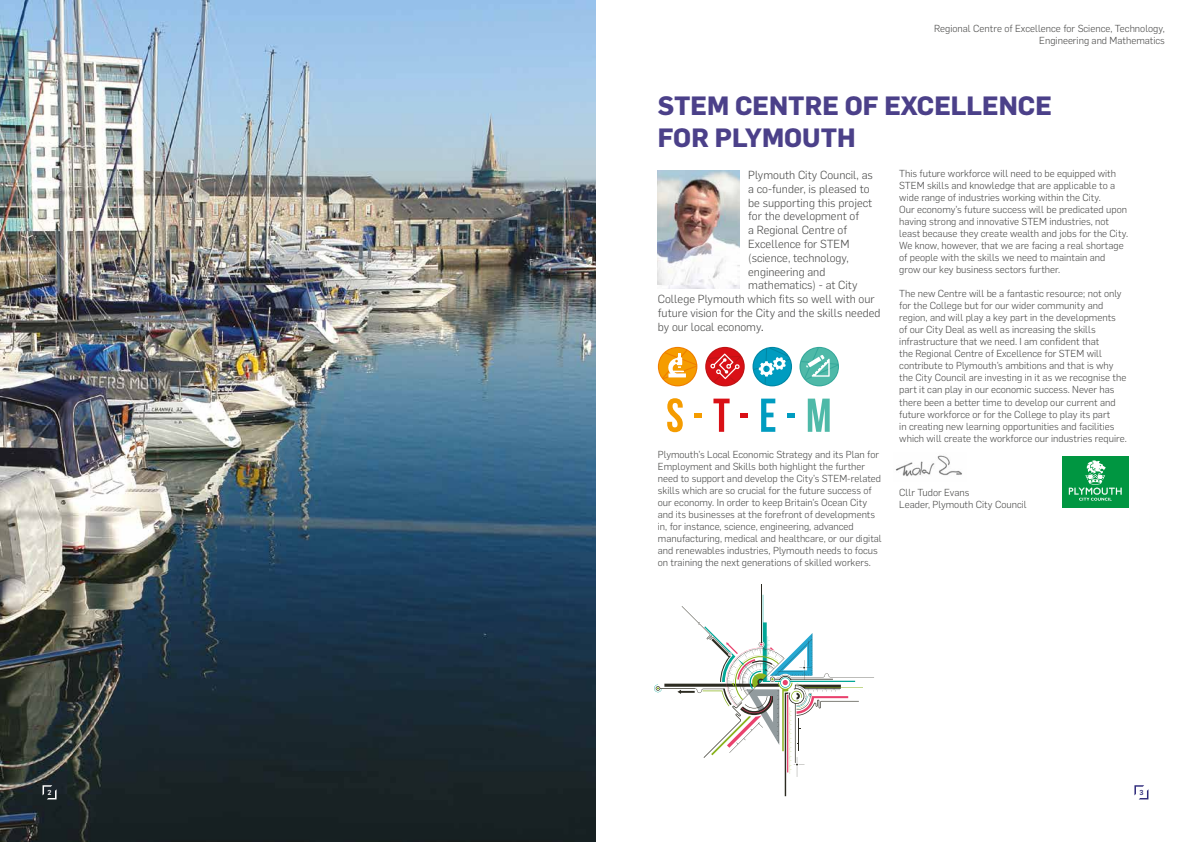
<style>
.page{position:relative;width:1191px;height:842px;background:#fff}
.page>*{position:absolute;margin:0;border:0;box-sizing:border-box;transform-origin:0 0}
.t1{font:700 26px/31.2px "Flama";color:#4b4089}
.t2{font:300 11.5px "Flama";color:#4a4a49}
.t3{font:300 10px/12px "Flama";color:#4a4a49}
.t4{font:500 7.1px "Flama";color:#fff}
.t5{font:500 7.1px "Flama";color:#2f2b7b}
.s1{color:#000}
</style>
<div class="page">
<hr style="left:761px;top:584px;width:1px;height:58px;background:#2c2b21">
<svg style="left:654px;top:595px;width:220px;height:201px"></svg>
<img style="left:0;top:0;width:595px;height:842px">
<img style="left:658px;top:171px;width:81px;height:117px">
<svg style="left:1134px;top:785px;width:14px;height:14px"></svg>
<svg style="left:658px;top:347px;width:39px;height:39px"></svg>
<svg style="left:659px;top:348px;width:37px;height:37px"></svg>
<svg style="left:705px;top:347px;width:39px;height:39px"></svg>
<svg style="left:706px;top:348px;width:37px;height:37px"></svg>
<svg style="left:752px;top:347px;width:40px;height:39px"></svg>
<svg style="left:753px;top:348px;width:38px;height:37px"></svg>
<svg style="left:799px;top:347px;width:40px;height:39px"></svg>
<svg style="left:799px;top:348px;width:39px;height:39px"></svg>
<svg style="left:667px;top:398px;width:16px;height:34px"></svg>
<svg style="left:713px;top:399px;width:16px;height:33px"></svg>
<svg style="left:761px;top:399px;width:14px;height:33px"></svg>
<svg style="left:807px;top:399px;width:22px;height:33px"></svg>
<svg style="left:694px;top:413px;width:7px;height:4px"></svg>
<svg style="left:740px;top:413px;width:8px;height:4px"></svg>
<svg style="left:787px;top:413px;width:8px;height:4px"></svg>
<svg style="left:43px;top:785px;width:14px;height:14px"></svg>
<img style="left:895px;top:455px;width:67px;height:22px">
<div style="left:1062px;top:456px;width:66px;height:52px;background:#009641"></div>
<svg style="left:1068px;top:460px;width:53px;height:41px"></svg>
<p class="t3" style="left:934px;top:22px;width:232px;text-align:right">Regional Centre of Excellence for Science, Technology,<br>Engineering and Mathematics</p>
<h1 class="t1" style="left:658px;top:89px;width:396px">STEM CENTRE OF EXCELLENCE<br>FOR PLYMOUTH</h1>
<p class="t2" style="left:748px;top:167px;width:126px">Plymouth City Council, as</p>
<p class="t2" style="left:748px;top:181px;width:123px">a co-funder, is pleased to</p>
<p class="t2" style="left:748px;top:195px;width:126px">be supporting this project</p>
<p class="t2" style="left:748px;top:208px;width:112px">for the development of</p>
<p class="t2" style="left:748px;top:222px;width:100px">a Regional Centre of</p>
<p class="t2" style="left:748px;top:236px;width:103px">Excellence for STEM</p>
<p class="t2" style="left:748px;top:250px;width:102px">(science, technology,</p>
<p class="t2" style="left:748px;top:264px;width:79px">engineering and</p>
<p class="t2" style="left:748px;top:277px;width:111px">mathematics) - at City</p>
<p class="t2" style="left:658px;top:291px;width:218px">College Plymouth which fits so well with our</p>
<p class="t2" style="left:658px;top:305px;width:224px">future vision for the City and the skills needed</p>
<p class="t2" style="left:658px;top:319px;width:107px">by our local economy<span class="s1">.</span></p>
<p class="t3" style="left:658px;top:448px;width:225px">Plymouth’s Local Economic Strategy and its Plan for Employment and Skills both highlight the further need to support and develop the City’s STEM-related skills which are so crucial for the future success of our economy. In order to keep Britain’s Ocean City and its businesses at the forefront of developments in, for instance, science, engineering, advanced manufacturing, medical and healthcare, or our digital and renewables industries, Plymouth needs to focus on training the next generations of skilled workers.</p>
<p class="t3" style="left:899px;top:167px;width:230px">This future workforce will need to be equipped with STEM skills and knowledge that are applicable to a wide range of industries working within the City.<br>Our economy’s future success will be predicated upon having strong and innovative STEM industries, not least because they create wealth and jobs for the City.<br>We know, however, that we are facing a real shortage of people with the skills we need to maintain and grow our key business sectors further.</p>
<p class="t3" style="left:899px;top:287px;width:229px">The new Centre will be a fantastic resource; not only for the College but for our wider community and region, and will play a key part in the developments<br>of our City Deal as well as increasing the skills infrastructure that we need. I am confident that<br>the Regional Centre of Excellence for STEM will contribute to Plymouth’s ambitions and that is why the City Council are investing in it as we recognise the part it can play in our economic success. Never has there been a better time to develop our current and future workforce or for the College to play its part<br>in creating new learning opportunities and facilities which will create the workforce our industries require.</p>
<p class="t3" style="left:899px;top:486px;width:129px">Cllr Tudor Evans<br>Leader, Plymouth City Council</p>
<p class="t4" style="left:47px;top:787px;width:6px">2</p>
<p class="t5" style="left:1139px;top:787px;width:6px">3</p>
</div>
